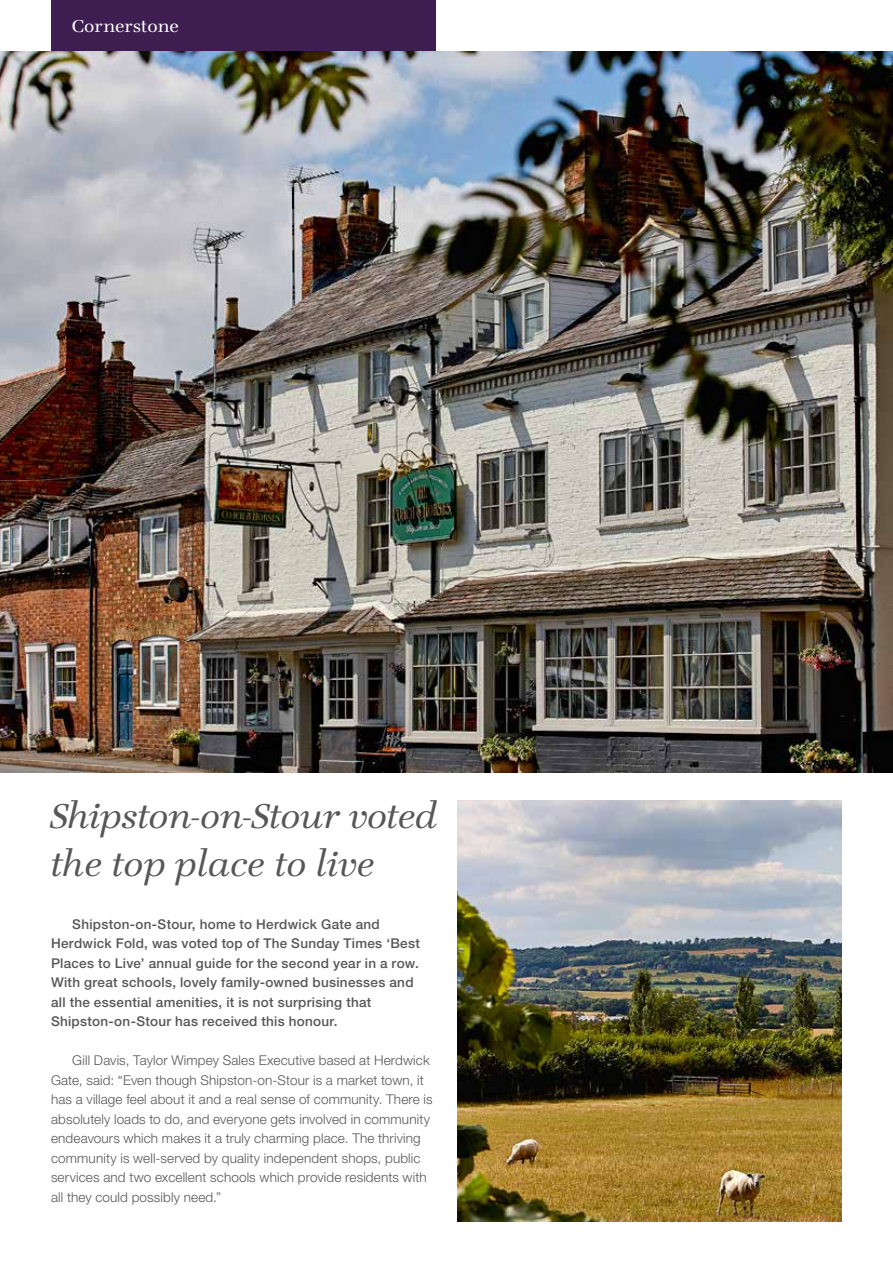
<style>
.page{position:relative;width:893px;height:1263px;background:#fff}
.page>*{position:absolute;margin:0;border:0;box-sizing:border-box;transform-origin:0 0}
.t1{font:italic 33px/48px "Teimer LOT";letter-spacing:-.02em;color:#575756}
.t2{font:16.5px "Teimer LOT";letter-spacing:-.01em;color:#fff}
.t3{font:300 13.5px/19.5px "Helvetica Neue LT Std";letter-spacing:.01em;color:#575756}
.t4{font:500 13.5px/19.5px "Helvetica Neue LT Std";letter-spacing:.02em;color:#575756}
</style>
<div class="page">
<div style="left:51px;top:0;width:385px;height:51px;background:#3e1e50"></div>
<img style="left:0;top:51px;width:893px;height:722px">
<img style="left:457px;top:800px;width:385px;height:421px">
<p class="t2" style="left:72px;top:15px;width:108px">Cornerstone</p>
<h1 class="t1" style="left:51px;top:791px;width:389px">Shipston-on-Stour voted the top place to live</h1>
<p class="t4" style="left:51px;top:914px;width:370px;text-indent:21px">Shipston-on-Stour, home to Herdwick Gate and Herdwick Fold, was voted top of The Sunday Times ‘Best Places to Live’ annual guide for the second year in a row.<br>With great schools, lovely family-owned businesses and all the essential amenities, it is not surprising that Shipston-on-Stour has received this honour.</p>
<p class="t3" style="left:51px;top:1050px;width:383px;text-indent:21px">Gill Davis, Taylor Wimpey Sales Executive based at Herdwick Gate, said: “Even though Shipston-on-Stour is a market town, it has a village feel about it and a real sense of community. There is absolutely loads to do, and everyone gets involved in community endeavours which makes it a truly charming place. The thriving community is well-served by quality independent shops, public services and two excellent schools which provide residents with all they could possibly need.”</p>
</div>
